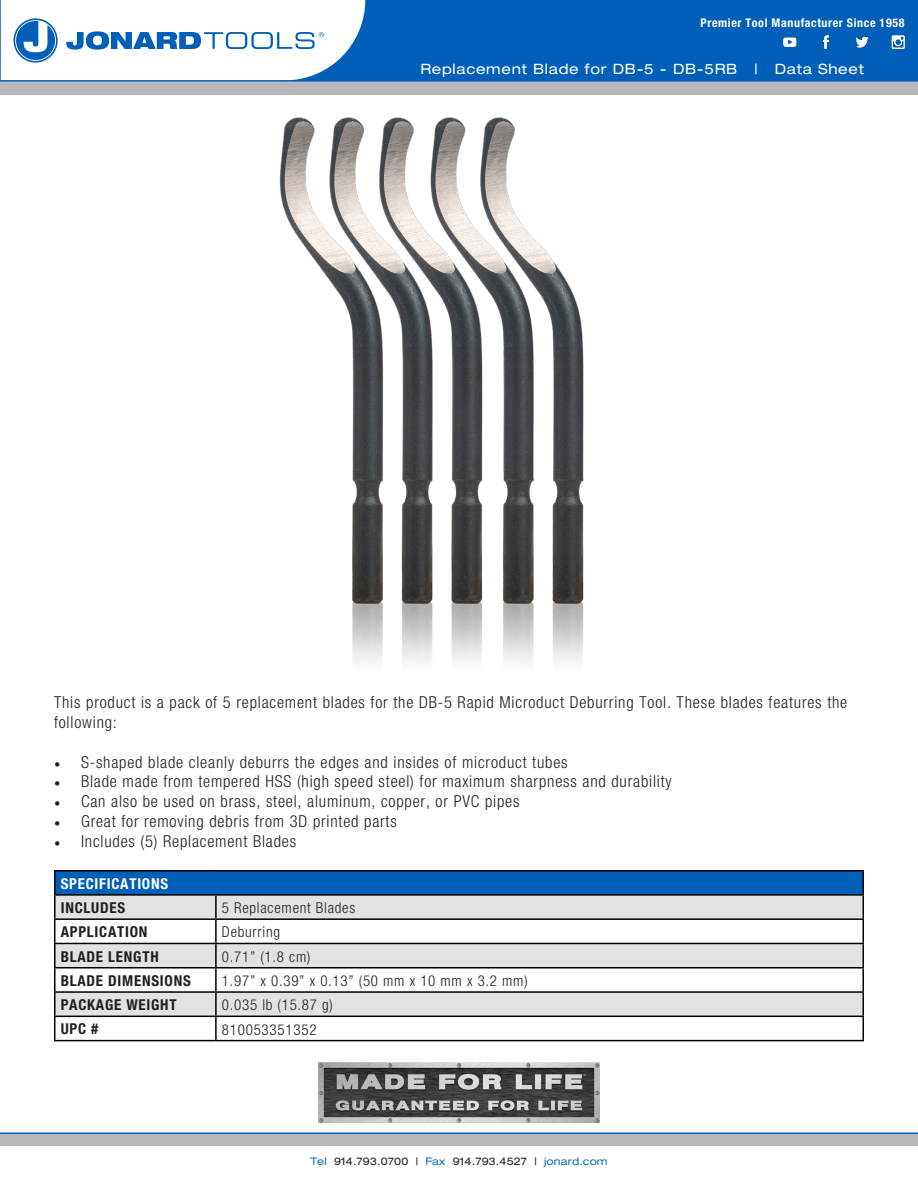
<style>
.page{position:relative;width:918px;height:1188px;background:#fff}
.page>*{position:absolute;margin:0;border:0;box-sizing:border-box;transform-origin:0 0}
.t1{font:300 condensed 16.5px/19.8px "Helvetica Neue";letter-spacing:.05em;color:#231f20}
.t2{font:300 condensed 15px "Helvetica Neue";letter-spacing:.05em;color:#231f20}
.t3{font:700 condensed 15px "Helvetica Neue";letter-spacing:.05em;color:#231f20}
.t4{font:700 condensed 15px "Helvetica Neue";letter-spacing:.05em;color:#fff}
.t5{font:expanded 14.25px "Helvetica Neue";letter-spacing:.05em;color:#fff}
.t6{font:700 condensed 12px "Helvetica Neue";letter-spacing:.05em;color:#fff}
.t7{font:expanded 10.5px "Helvetica Neue";letter-spacing:.01em;color:#231f20}
.s1{font-family:"Minion Pro";font-weight:400;font-stretch:normal}
.s2{color:#0e6eb8}
</style>
<div class="page">
<div style="left:1px;top:0;width:917px;height:81px;background:#005fb9"></div>
<div style="left:0;top:82px;width:918px;height:12px;background:#bbb8b9"></div>
<div style="left:0;top:1134px;width:918px;height:12px;background:#bbb8b9"></div>
<img style="left:319px;top:1062px;width:280px;height:60px">
<hr style="left:0;top:1132px;width:918px;height:2px;background:#005fb9">
<svg style="left:1px;top:0;width:364px;height:80px;background:#d9e7f4"></svg>
<hr style="left:0;top:80px;width:918px;height:2px;background:#005fb9">
<img style="left:783px;top:35px;width:122px;height:14px">
<div style="left:55px;top:871px;width:808px;height:24px;background:#005fb9"></div>
<svg style="left:56px;top:896px;width:806px;height:120px;fill:#e2e2e1"></svg>
<hr style="left:54px;top:896px;width:2px;height:22px;background:#000">
<hr style="left:54px;top:918px;width:162px;height:2px;background:#000">
<hr style="left:54px;top:920px;width:2px;height:23px;background:#000">
<hr style="left:54px;top:943px;width:162px;height:1px;background:#000">
<hr style="left:54px;top:944px;width:2px;height:23px;background:#000">
<hr style="left:54px;top:967px;width:162px;height:2px;background:#000">
<hr style="left:54px;top:969px;width:2px;height:22px;background:#000">
<hr style="left:54px;top:991px;width:162px;height:2px;background:#000">
<hr style="left:54px;top:993px;width:2px;height:23px;background:#000">
<hr style="left:54px;top:1016px;width:162px;height:1px;background:#000">
<hr style="left:54px;top:1017px;width:2px;height:23px;background:#000">
<hr style="left:54px;top:1040px;width:162px;height:1px;background:#000">
<hr style="left:215px;top:896px;width:2px;height:22px;background:#000">
<hr style="left:862px;top:896px;width:2px;height:22px;background:#000">
<hr style="left:216px;top:918px;width:648px;height:2px;background:#000">
<hr style="left:215px;top:920px;width:2px;height:23px;background:#000">
<hr style="left:862px;top:920px;width:2px;height:23px;background:#000">
<hr style="left:216px;top:943px;width:648px;height:1px;background:#000">
<hr style="left:215px;top:944px;width:2px;height:23px;background:#000">
<hr style="left:862px;top:944px;width:2px;height:23px;background:#000">
<hr style="left:216px;top:967px;width:648px;height:2px;background:#000">
<hr style="left:215px;top:969px;width:2px;height:22px;background:#000">
<hr style="left:862px;top:969px;width:2px;height:22px;background:#000">
<hr style="left:216px;top:991px;width:648px;height:2px;background:#000">
<hr style="left:215px;top:993px;width:2px;height:23px;background:#000">
<hr style="left:862px;top:993px;width:2px;height:23px;background:#000">
<hr style="left:216px;top:1016px;width:648px;height:1px;background:#000">
<hr style="left:215px;top:1017px;width:2px;height:23px;background:#000">
<hr style="left:862px;top:1017px;width:2px;height:23px;background:#000">
<hr style="left:216px;top:1040px;width:648px;height:1px;background:#000">
<hr style="left:54px;top:870px;width:162px;height:2px;background:#000">
<hr style="left:54px;top:872px;width:2px;height:22px;background:#000">
<hr style="left:216px;top:870px;width:648px;height:2px;background:#000">
<hr style="left:862px;top:872px;width:2px;height:22px;background:#000">
<hr style="left:54px;top:894px;width:162px;height:2px;background:#000">
<hr style="left:216px;top:894px;width:648px;height:2px;background:#000">
<img style="left:279px;top:117px;width:305px;height:545px">
<p class="t6" style="left:701px;top:15px;width:205px">Premier Tool Manufacturer Since 1958</p>
<p class="t5" style="left:420px;top:60px;width:445px">Replacement Blade for DB-5 - DB-5RB | Data Sheet</p>
<p class="t1" style="left:54px;top:692px;width:795px">This product is a pack of 5 replacement blades for the DB-5 Rapid Microduct Deburring Tool. These blades features the following:</p>
<p class="t1" style="left:54px;top:752px;width:515px"><span class="s1">•</span> S-shaped blade cleanly deburrs the edges and insides of microduct tubes</p>
<p class="t1" style="left:54px;top:771px;width:619px"><span class="s1">•</span> Blade made from tempered HSS (high speed steel) for maximum sharpness and durability</p>
<p class="t1" style="left:54px;top:791px;width:467px"><span class="s1">•</span> Can also be used on brass, steel, aluminum, copper, or PVC pipes</p>
<p class="t1" style="left:54px;top:811px;width:344px"><span class="s1">•</span> Great for removing debris from 3D printed parts</p>
<p class="t1" style="left:54px;top:831px;width:244px"><span class="s1">•</span> Includes (5) Replacement Blades</p>
<p class="t4" style="left:61px;top:874px;width:109px">SPECIFICATIONS</p>
<p class="t3" style="left:61px;top:899px;width:66px">INCLUDES</p>
<p class="t2" style="left:222px;top:899px;width:135px">5 Replacement Blades</p>
<p class="t3" style="left:61px;top:923px;width:88px">APPLICATION</p>
<p class="t2" style="left:222px;top:924px;width:60px">Deburring</p>
<p class="t3" style="left:61px;top:947px;width:99px">BLADE LENGTH</p>
<p class="t2" style="left:222px;top:948px;width:90px">0.71” (1.8 cm)</p>
<p class="t3" style="left:61px;top:971px;width:132px">BLADE DIMENSIONS</p>
<p class="t2" style="left:222px;top:972px;width:307px">1.97” x 0.39” x 0.13” (50 mm x 10 mm x 3.2 mm)</p>
<p class="t3" style="left:61px;top:996px;width:117px">PACKAGE WEIGHT</p>
<p class="t2" style="left:222px;top:996px;width:113px">0.035 lb (15.87 g)</p>
<p class="t3" style="left:61px;top:1020px;width:39px">UPC #</p>
<p class="t2" style="left:222px;top:1021px;width:96px">810053351352</p>
<p class="t7" style="left:310px;top:1155px;width:299px"><span class="s2">Tel</span> 914.793.0700 | <span class="s2">Fax</span> 914.793.4527 | <span class="s2">jonard.com</span></p>
</div>
